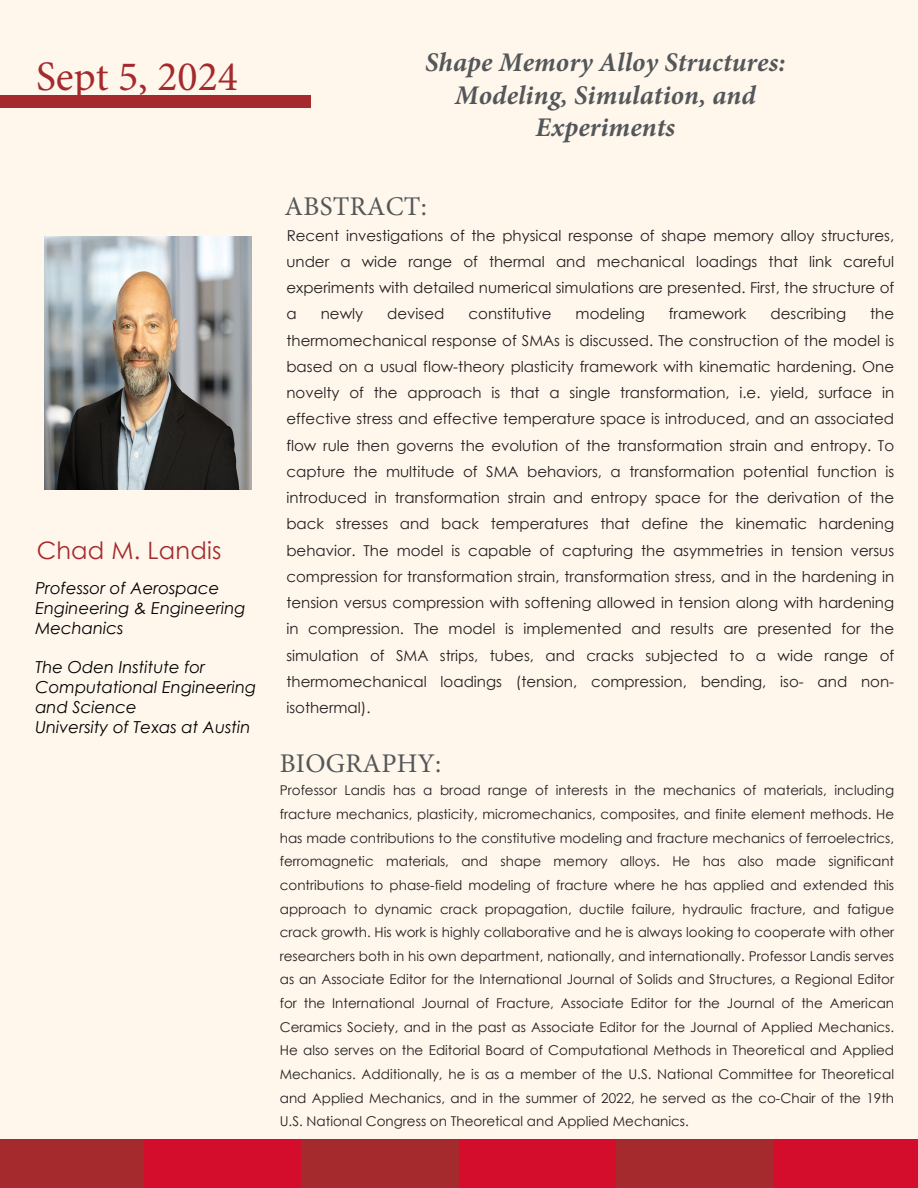
<style>
.page{position:relative;width:918px;height:1188px;background:#fff7ec}
.page>*{position:absolute;margin:0;border:0;box-sizing:border-box;transform-origin:0 0}
.t1{font:42px "Minion Pro";color:#a52a2e}
.t2{font:italic 700 27px/32.4px "Minion Pro";letter-spacing:.005em;color:#54575a;text-align:center}
.t3{font:27px "Minion Pro";letter-spacing:.01em;color:#54575a}
.t4{font:24px "Century Gothic";letter-spacing:.01em;color:#a52a2e}
.t5{font:italic 16.5px/19.8px "Century Gothic";color:#000}
.t6{font:15px/26.2px "Century Gothic";color:#231f20;text-align:justify}
.t7{font:13.5px/23.7px "Century Gothic";color:#231f20;text-align:justify}
</style>
<div class="page">
<div style="left:0;top:95px;width:310px;height:13px;background:#a52a2e"></div>
<div style="left:0;top:1139px;width:144px;height:49px;background:#a52a2e"></div>
<div style="left:144px;top:1139px;width:157px;height:49px;background:#d30d2b"></div>
<div style="left:302px;top:1139px;width:157px;height:49px;background:#a52a2e"></div>
<div style="left:459px;top:1139px;width:157px;height:49px;background:#d30d2b"></div>
<div style="left:616px;top:1139px;width:158px;height:49px;background:#a52a2e"></div>
<div style="left:774px;top:1139px;width:144px;height:49px;background:#d30d2b"></div>
<img style="left:45px;top:237px;width:206px;height:253px">
<p class="t1" style="left:36px;top:48px;width:204px">Sept 5, 2024</p>
<p class="t2" style="left:425px;top:46px;width:362px">Shape Memory Alloy Structures:<br>Modeling, Simulation, and<br>Experiments</p>
<p class="t4" style="left:37px;top:533px;width:186px">Chad M. Landis</p>
<p class="t5" style="left:35px;top:578px;width:212px">Professor of Aerospace<br>Engineering &amp; Engineering<br>Mechanics</p>
<p class="t5" style="left:35px;top:657px;width:223px">The Oden Institute for<br>Computational Engineering and Science<br>University of Texas at Austin</p>
<p class="t3" style="left:285px;top:188px;width:144px">ABSTRACT:</p>
<p class="t6" style="left:286px;top:222px;width:609px">Recent investigations of the physical response of shape memory alloy structures, under a wide range of thermal and mechanical loadings that link careful experiments with detailed numerical simulations are presented. First, the structure of a</p>
<p class="t6" style="left:321px;top:301px;width:44px">newly</p>
<p class="t6" style="left:387px;top:301px;width:59px">devised</p>
<p class="t6" style="left:469px;top:301px;width:84px">constitutive</p>
<p class="t6" style="left:576px;top:301px;width:71px">modeling</p>
<p class="t6" style="left:669px;top:301px;width:79px">framework</p>
<p class="t6" style="left:771px;top:301px;width:77px">describing</p>
<p class="t6" style="left:286px;top:301px;width:609px;text-indent:584px">the thermomechanical response of SMAs is discussed. The construction of the model is based on a usual flow-theory plasticity framework with kinematic hardening. One novelty of the approach is that a single transformation, i.e. yield, surface in effective stress and effective temperature space is introduced, and an associated flow rule then governs the evolution of the transformation strain and entropy. To capture the multitude of SMA behaviors, a transformation potential function is introduced in transformation strain and entropy space for the derivation of the back stresses and back temperatures that define the kinematic hardening behavior. The model is capable of capturing the asymmetries in tension versus compression for transformation strain, transformation stress, and in the hardening in tension versus compression with softening allowed in tension along with hardening in compression. The model is implemented and results are presented for the simulation of SMA strips, tubes, and cracks subjected to a wide range of thermomechanical loadings (tension, compression, bending, iso- and non&shy;isothermal).</p>
<p class="t3" style="left:280px;top:746px;width:163px">BIOGRAPHY:</p>
<p class="t7" style="left:280px;top:779px;width:616px">Professor Landis has a broad range of interests in the mechanics of materials, including fracture mechanics, plasticity, micromechanics, composites, and finite element methods. He has made contributions to the constitutive modeling and fracture mechanics of ferroelectrics, ferromagnetic materials, and shape memory alloys. He has also made significant contributions to phase-field modeling of fracture where he has applied and extended this approach to dynamic crack propagation, ductile failure, hydraulic fracture, and fatigue crack growth. His work is highly collaborative and he is always looking to cooperate with other researchers both in his own department, nationally, and internationally. Professor Landis serves as an Associate Editor for the International Journal of Solids and Structures, a Regional Editor for the International Journal of Fracture, Associate Editor for the Journal of the American Ceramics Society, and in the past as Associate Editor for the Journal of Applied Mechanics.<br>He also serves on the Editorial Board of Computational Methods in Theoretical and Applied Mechanics. Additionally, he is as a member of the U.S. National Committee for Theoretical and Applied Mechanics, and in the summer of 2022, he served as the co-Chair of the 19th U.S. National Congress on Theoretical and Applied Mechanics.</p>
</div>
